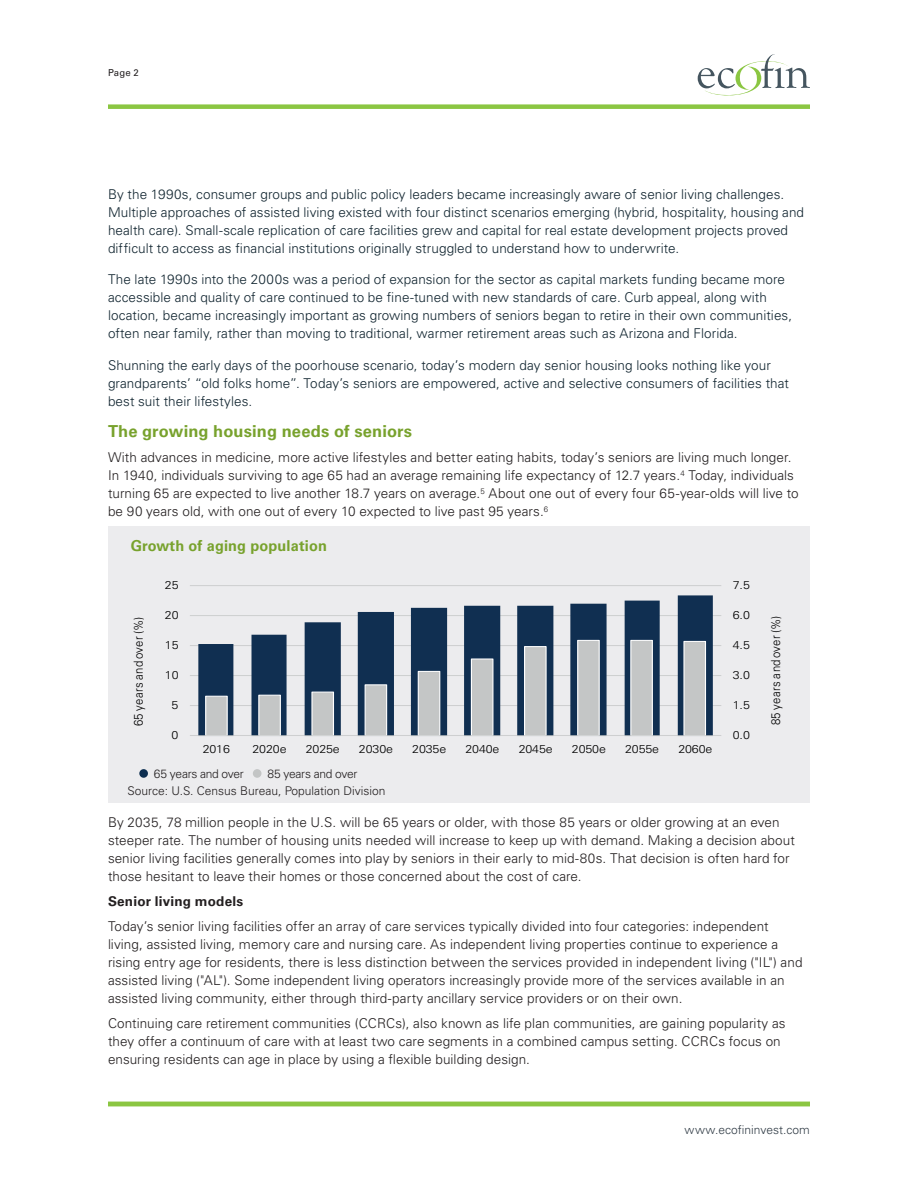
<style>
.page{position:relative;width:918px;height:1188px;background:#fff}
.page>*{position:absolute;margin:0;border:0;box-sizing:border-box;transform-origin:0 0}
.t1{font:700 16.5px "Univers LT Std";letter-spacing:.01em;color:#78a22d}
.t2{font:700 15px "Univers LT Std";letter-spacing:.01em;color:#78a22d}
.t3{font:300 13.5px/18px "Univers LT Std";letter-spacing:.005em;color:#231f20}
.t4{font:300 13.5px/18px "Univers LT Std";letter-spacing:.005em;color:#112530}
.t5{font:700 13.5px "Univers LT Std";letter-spacing:.015em;color:#231f20}
.t6{font:300 12.45px "Univers LT Std";letter-spacing:.01em;color:#000;scale:.91 1}
.sub{font:300 12px "Univers LT Std";color:#231f20}
.sub-2{font:300 12px "Univers LT Std";letter-spacing:-.02em;color:#231f20}
.t7{font:300 12px "Univers LT Std";letter-spacing:.005em;color:#323d47}
.t8{font:300 11.4px "Univers LT Std";letter-spacing:-.01em;color:#000;scale:1.09 1}
.t9{font:9.6px "Univers LT Std";color:#231f20}
</style>
<div class="page">
<div style="left:108px;top:104px;width:702px;height:5px;background:#8bc642"></div>
<svg style="left:698px;top:54px;width:112px;height:42px"></svg>
<hr style="left:108px;top:1102px;width:702px;height:4px;background:#8bc642">
<div style="left:108px;top:526px;width:702px;height:277px;background:#ececee"></div>
<hr style="left:190px;top:705px;width:531px;height:1px;background:#cecfd0">
<hr style="left:190px;top:675px;width:531px;height:1px;background:#ced0d0">
<hr style="left:190px;top:645px;width:531px;height:1px;background:#cfd0d1">
<hr style="left:190px;top:615px;width:531px;height:1px;background:#cfd1d1">
<hr style="left:190px;top:585px;width:531px;height:1px;background:#d0d1d2">
<svg style="left:198px;top:595px;width:515px;height:140px"></svg>
<svg style="left:205px;top:639px;width:502px;height:96px"></svg>
<hr style="left:190px;top:735px;width:531px;height:1px;background:#c4c6c6;opacity:.75">
<div style="left:139px;top:769px;width:9px;height:9px;background:#0d2e50;border-radius:50%"></div>
<div style="left:253px;top:769px;width:8px;height:9px;background:#c3c5c5;border-radius:50%"></div>
<p class="t9" style="left:108px;top:67px;width:32px">Page 2</p>
<p class="t4" style="left:108px;top:185px;width:698px">By the 1990s, consumer groups and public policy leaders became increasingly aware of senior living challenges.<br>Multiple approaches of assisted living existed with four distinct scenarios emerging (hybrid, hospitality, housing and health care). Small-scale replication of care facilities grew and capital for real estate development projects proved difficult to access as financial institutions originally struggled to understand how to underwrite.</p>
<p class="t4" style="left:108px;top:271px;width:686px">The late 1990s into the 2000s was a period of expansion for the sector as capital markets funding became more accessible and quality of care continued to be fine-tuned with new standards of care. Curb appeal, along with location, became increasingly important as growing numbers of seniors began to retire in their own communities, often near family, rather than moving to traditional, warmer retirement areas such as Arizona and Florida.</p>
<p class="t4" style="left:108px;top:356px;width:683px">Shunning the early days of the poorhouse scenario, today’s modern day senior housing looks nothing like your grandparents’ “old folks home”. Today’s seniors are empowered, active and selective consumers of facilities that best suit their lifestyles.</p>
<p class="t1" style="left:108px;top:422px;width:306px">The growing housing needs of seniors</p>
<p class="t3" style="left:108px;top:448px;width:692px">With advances in medicine, more active lifestyles and better eating habits, today’s seniors are living much longer.<br>In 1940, individuals surviving to age 65 had an average remaining life expectancy of 12.7 years.<sup>4</sup> Today, individuals turning 65 are expected to live another 18.7 years on average.<sup>5</sup> About one out of every four 65-year-olds will live to be 90 years old, with one out of every 10 expected to live past 95 years.<sup>6</sup></p>
<p class="t2" style="left:131px;top:537px;width:198px">Growth of aging population</p>
<p class="t8" style="left:165px;top:578px;width:14px">25</p>
<p class="t8" style="left:733px;top:578px;width:17px">7.5</p>
<p class="t8" style="left:165px;top:608px;width:14px">20</p>
<p class="t8" style="left:733px;top:608px;width:17px">6.0</p>
<p class="t6" style="left:131px;top:726px;width:122px;rotate:-90deg">65 years and over (%)</p>
<p class="t6" style="left:768px;top:725px;width:122px;rotate:-90deg">85 years and over (%)</p>
<p class="t8" style="left:165px;top:638px;width:14px">15</p>
<p class="t8" style="left:733px;top:638px;width:17px">4.5</p>
<p class="t8" style="left:165px;top:668px;width:14px">10</p>
<p class="t8" style="left:733px;top:668px;width:17px">3.0</p>
<p class="t8" style="left:172px;top:698px;width:8px">5</p>
<p class="t8" style="left:733px;top:698px;width:17px">1.5</p>
<p class="t8" style="left:172px;top:728px;width:8px">0</p>
<p class="t8" style="left:203px;top:742px;width:27px">2016</p>
<p class="t8" style="left:253px;top:742px;width:33px">2020e</p>
<p class="t8" style="left:306px;top:742px;width:33px">2025e</p>
<p class="t8" style="left:359px;top:742px;width:33px">2030e</p>
<p class="t8" style="left:412px;top:742px;width:33px">2035e</p>
<p class="t8" style="left:465px;top:742px;width:33px">2040e</p>
<p class="t8" style="left:519px;top:742px;width:33px">2045e</p>
<p class="t8" style="left:572px;top:742px;width:33px">2050e</p>
<p class="t8" style="left:625px;top:742px;width:33px">2055e</p>
<p class="t8" style="left:678px;top:742px;width:33px">2060e</p>
<p class="sub-2" style="left:154px;top:766px;width:92px">65 years and over</p>
<p class="sub-2" style="left:267px;top:766px;width:92px">85 years and over</p>
<p class="sub" style="left:127px;top:784px;width:260px">Source: U.S. Census Bureau, Population Division</p>
<p class="t8" style="left:733px;top:728px;width:17px">0.0</p>
<p class="t3" style="left:108px;top:814px;width:688px">By 2035, 78 million people in the U.S. will be 65 years or older, with those 85 years or older growing at an even steeper rate. The number of housing units needed will increase to keep up with demand. Making a decision about senior living facilities generally comes into play by seniors in their early to mid-80s. That decision is often hard for those hesitant to leave their homes or those concerned about the cost of care.</p>
<p class="t5" style="left:108px;top:893px;width:137px">Senior living models</p>
<p class="t3" style="left:108px;top:917px;width:696px">Today’s senior living facilities offer an array of care services typically divided into four categories: independent living, assisted living, memory care and nursing care. As independent living properties continue to experience a rising entry age for residents, there is less distinction between the services provided in independent living ("IL") and assisted living ("AL"). Some independent living operators increasingly provide more of the services available in an assisted living community, either through third-party ancillary service providers or on their own.</p>
<p class="t3" style="left:108px;top:1014px;width:679px">Continuing care retirement communities (CCRCs), also known as life plan communities, are gaining popularity as they offer a continuum of care with at least two care segments in a combined campus setting. CCRCs focus on ensuring residents can age in place by using a flexible building design.</p>
<p class="t7" style="left:685px;top:1123px;width:127px">www.ecofininvest.com</p>
</div>
